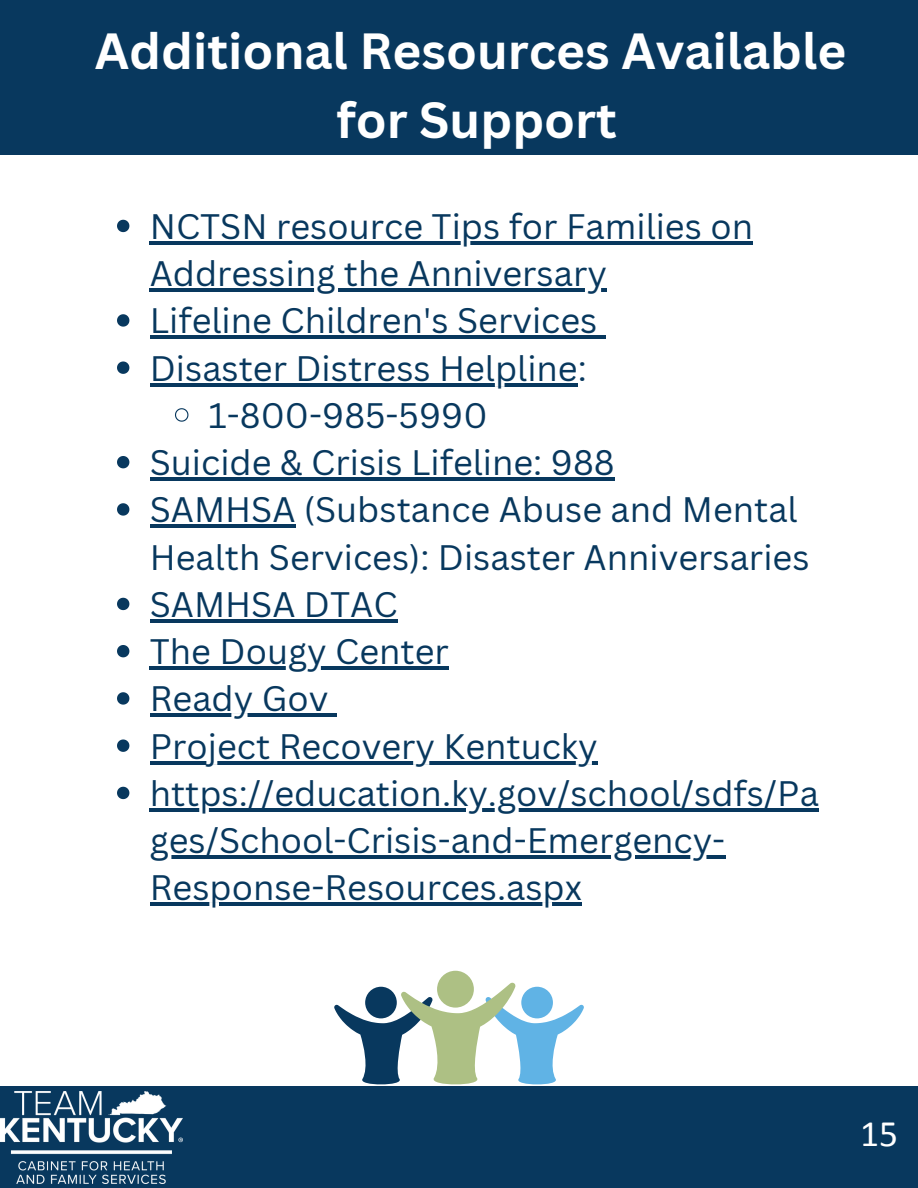
<style>
.page{position:relative;width:918px;height:1188px;background:#fff}
.page>*{position:absolute;margin:0;border:0;box-sizing:border-box;transform-origin:0 0}
.t1{font:700 49.5px/68.7px "Canva Sans";color:#fff;text-align:center}
.t2{font:37.5px "Calibri";color:#fff}
.t3{font:34.5px "Canva Sans";color:#08385e}
</style>
<div class="page">
<div style="left:0;top:1086px;width:918px;height:102px;background:#08385e"></div>
<div style="left:0;top:0;width:918px;height:154px;background:#08385e"></div>
<img style="left:0;top:1091px;width:182px;height:93px">
<svg style="left:117px;top:220px;width:12px;height:12px"></svg>
<hr style="left:150px;top:241px;width:603px;height:3px;background:#08385e">
<hr style="left:150px;top:288px;width:457px;height:4px;background:#08385e">
<svg style="left:117px;top:314px;width:12px;height:13px"></svg>
<hr style="left:150px;top:336px;width:447px;height:3px;background:#08385e">
<svg style="left:597px;top:336px;width:9px;height:3px"></svg>
<svg style="left:117px;top:361px;width:12px;height:13px"></svg>
<hr style="left:150px;top:383px;width:428px;height:3px;background:#08385e">
<svg style="left:175px;top:408px;width:14px;height:14px"></svg>
<svg style="left:117px;top:456px;width:12px;height:12px"></svg>
<hr style="left:150px;top:477px;width:465px;height:4px;background:#08385e">
<svg style="left:117px;top:503px;width:12px;height:13px"></svg>
<hr style="left:150px;top:525px;width:145px;height:3px;background:#08385e">
<svg style="left:117px;top:598px;width:12px;height:12px"></svg>
<hr style="left:150px;top:619px;width:247px;height:3px;background:#08385e">
<svg style="left:117px;top:645px;width:12px;height:12px"></svg>
<hr style="left:150px;top:666px;width:299px;height:4px;background:#08385e">
<svg style="left:117px;top:692px;width:12px;height:13px"></svg>
<hr style="left:150px;top:714px;width:178px;height:3px;background:#08385e">
<svg style="left:328px;top:714px;width:9px;height:3px"></svg>
<svg style="left:117px;top:739px;width:12px;height:13px"></svg>
<hr style="left:150px;top:761px;width:448px;height:3px;background:#08385e">
<svg style="left:117px;top:787px;width:12px;height:12px"></svg>
<hr style="left:150px;top:808px;width:669px;height:3px;background:#08385e">
<hr style="left:150px;top:855px;width:575px;height:4px;background:#08385e">
<hr style="left:150px;top:903px;width:174px;height:3px;background:#08385e">
<hr style="left:324px;top:903px;width:258px;height:3px;background:#08385e">
<div style="left:437px;top:971px;width:37px;height:37px;background:#adc084;border-radius:50%"></div>
<svg style="left:334px;top:982px;width:250px;height:103px"></svg>
<h1 class="t1" style="left:95px;top:16px;width:753px">Additional Resources Available for Support</h1>
<p class="t3" style="left:150px;top:202px;width:605px">NCTSN resource Tips for Families on</p>
<p class="t3" style="left:150px;top:249px;width:459px">Addressing the Anniversary</p>
<p class="t3" style="left:150px;top:297px;width:449px">Lifeline Children's Services</p>
<p class="t3" style="left:150px;top:344px;width:439px">Disaster Distress Helpline:</p>
<p class="t3" style="left:208px;top:391px;width:281px">1-800-985-5990</p>
<p class="t3" style="left:150px;top:438px;width:466px">Suicide &amp; Crisis Lifeline: 988</p>
<p class="t3" style="left:150px;top:486px;width:649px">SAMHSA (Substance Abuse and Mental</p>
<p class="t3" style="left:150px;top:533px;width:661px">Health Services): Disaster Anniversaries</p>
<p class="t3" style="left:150px;top:580px;width:249px">SAMHSA DTAC</p>
<p class="t3" style="left:150px;top:627px;width:301px">The Dougy Center</p>
<p class="t3" style="left:150px;top:675px;width:180px">Ready Gov</p>
<p class="t3" style="left:150px;top:722px;width:449px">Project Recovery Kentucky</p>
<p class="t3" style="left:150px;top:769px;width:671px">https://education.ky.gov/school/sdfs/Pa</p>
<p class="t3" style="left:150px;top:816px;width:577px">ges/School-Crisis-and-Emergency-</p>
<p class="t3" style="left:150px;top:864px;width:434px">Response-Resources.aspx</p>
<p class="t2" style="left:860px;top:1118px;width:39px">15</p>
</div>
